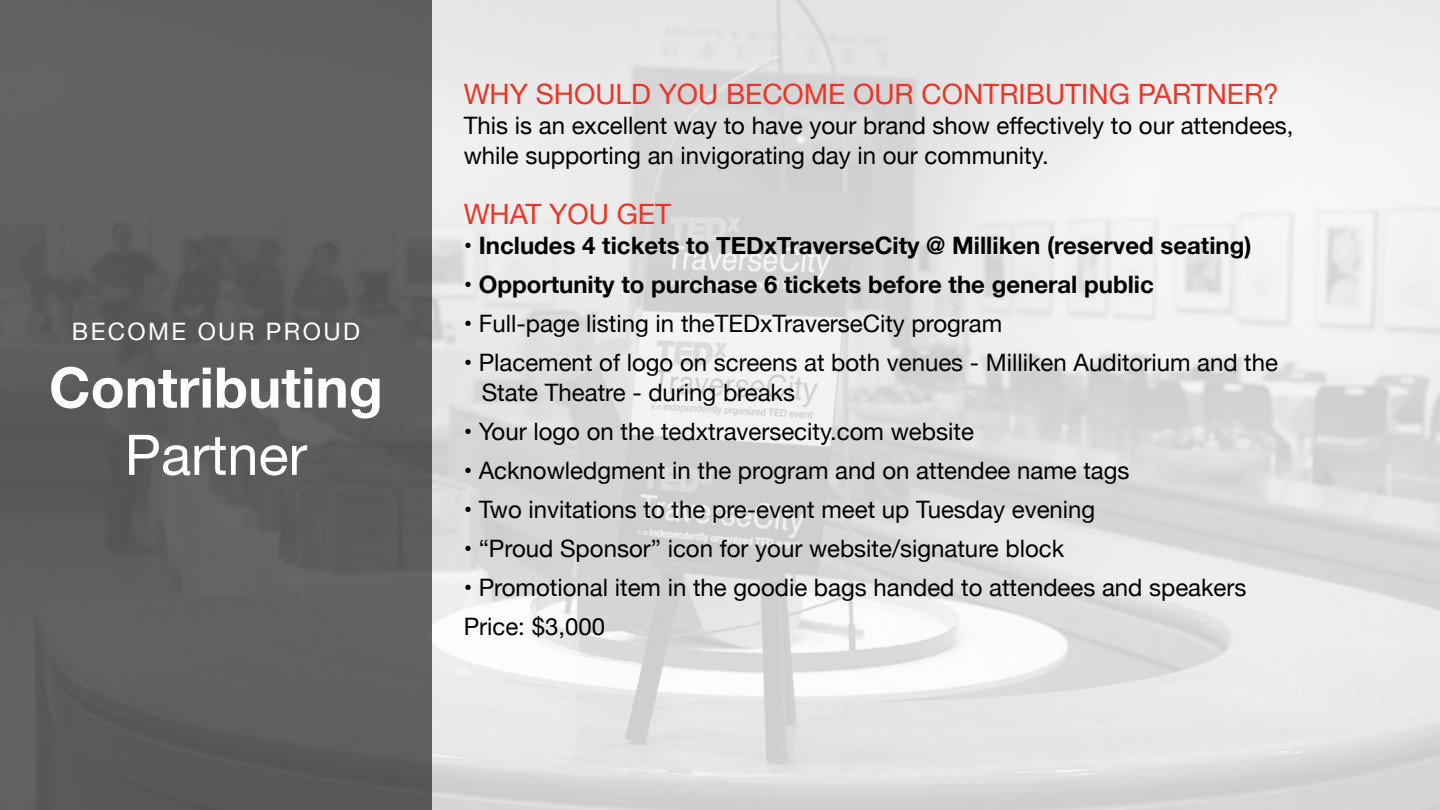
<style>
.page{position:relative;width:1440px;height:810px;background:#fff}
.page>*{position:absolute;margin:0;border:0;box-sizing:border-box;transform-origin:0 0}
.t1{font:700 56px "Helvetica Neue";color:#fff}
.t2{font:56px "Helvetica Neue";color:#fff}
.t3{font:28px "Helvetica Neue";color:#ec3526}
.t4{font:24px/30px "Helvetica Neue";color:#000}
.t5{font:700 24px "Helvetica Neue";color:#000}
.t6{font:24px "Helvetica Neue";letter-spacing:.1em;color:#fff}
.s1{font-weight:400}
</style>
<div class="page">
<img style="left:432px;top:0;width:1008px;height:809px">
<div style="left:0;top:0;width:432px;height:809px;background:#60605f"></div>
<p class="t6" style="left:72px;top:314px;width:290px">BECOME OUR PROUD</p>
<p class="t1" style="left:49px;top:343px;width:335px">Contributing</p>
<p class="t2" style="left:125px;top:421px;width:184px">Partner</p>
<p class="t3" style="left:464px;top:73px;width:817px">WHY SHOULD YOU BECOME OUR CONTRIBUTING PARTNER?</p>
<p class="t4" style="left:464px;top:111px;width:831px">This is an excellent way to have your brand show effectively to our attendees, while supporting an invigorating day in our community.</p>
<p class="t3" style="left:464px;top:193px;width:209px">WHAT YOU GET</p>
<p class="t5" style="left:464px;top:226px;width:789px"><span class="s1">•</span> Includes 4 tickets to TEDxTraverseCity @ Milliken (reserved seating)</p>
<p class="t5" style="left:464px;top:265px;width:692px"><span class="s1">•</span> Opportunity to purchase 6 tickets before the general public</p>
<p class="t4" style="left:464px;top:309px;width:540px">• Full-page listing in theTEDxTraverseCity program</p>
<p class="t4" style="left:482px;top:348px;width:798px;text-indent:-18px">• Placement of logo on screens at both venues - Milliken Auditorium and the<br>State Theatre - during breaks</p>
<p class="t4" style="left:464px;top:417px;width:512px">• Your logo on the tedxtraversecity.com website</p>
<p class="t4" style="left:464px;top:456px;width:667px">• Acknowledgment in the program and on attendee name tags</p>
<p class="t4" style="left:464px;top:495px;width:633px">• Two invitations to the pre-event meet up Tuesday evening</p>
<p class="t4" style="left:464px;top:534px;width:602px">• “Proud Sponsor” icon for your website/signature block</p>
<p class="t4" style="left:464px;top:573px;width:784px">• Promotional item in the goodie bags handed to attendees and speakers</p>
<p class="t4" style="left:464px;top:612px;width:143px">Price: $3,000</p>
</div>
